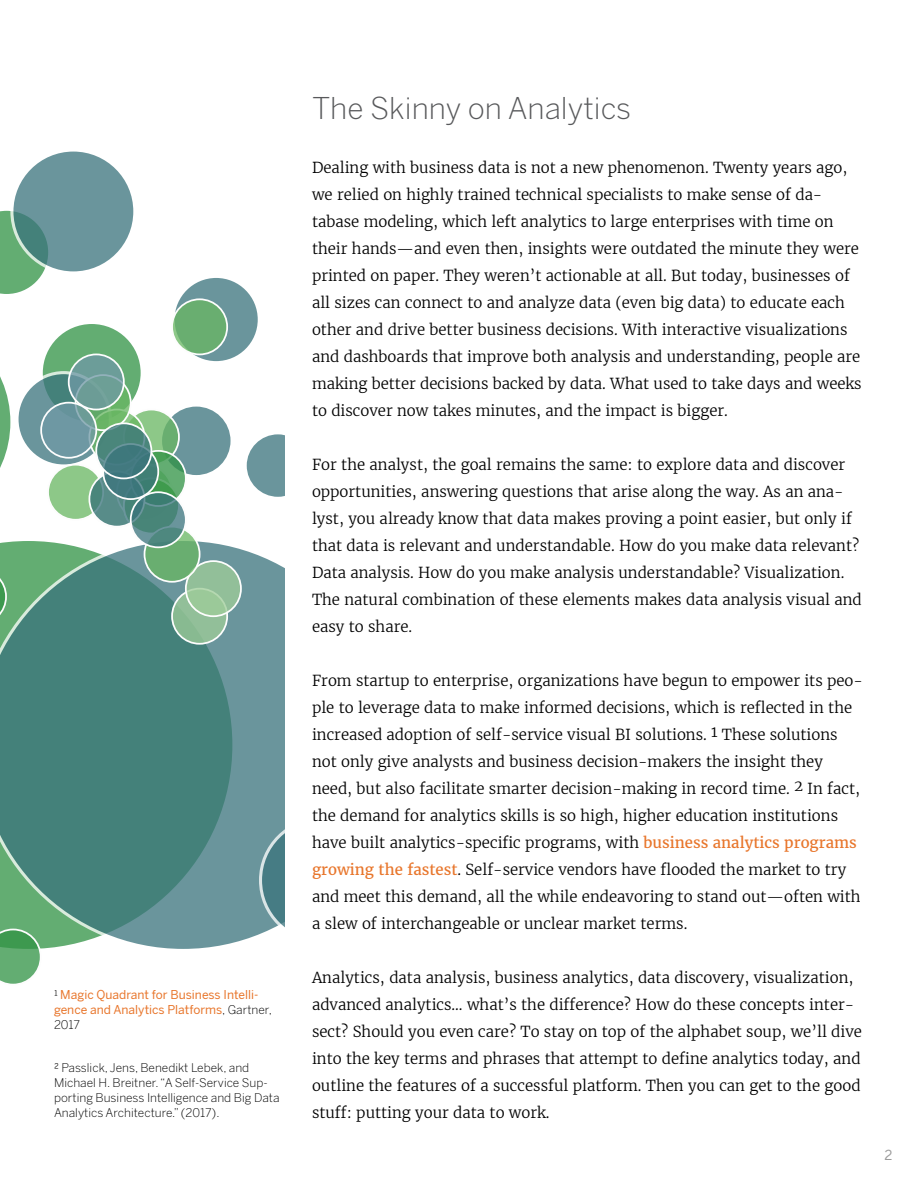
<style>
.page{position:relative;width:918px;height:1188px;background:#fff}
.page>*{position:absolute;margin:0;border:0;box-sizing:border-box;transform-origin:0 0}
.t1{font:300 30px "Benton Sans";color:#58595b}
.t2{font:300 15px/27px "Merriweather";color:#000}
.t3{font:13.5px "Benton Sans";color:#9b9b9b}
.t4{font:300 12px/15px "Benton Sans";color:#000}
.t5{font:12px/15px "Benton Sans";color:#e8762c}
.s1{font-weight:300;color:#000}
.s2{font-weight:400;color:#e8762c}
</style>
<div class="page">
<svg style="left:0;top:541px;width:284px;height:408px;background:#568d86"></svg>
<svg style="left:0;top:376px;width:11px;height:92px"></svg>
<svg style="left:41px;top:322px;width:101px;height:101px;background:#6eb37c"></svg>
<div style="left:40px;top:321px;width:104px;height:104px;border:3px solid #fff;border-radius:50%"></div>
<svg style="left:0;top:210px;width:46px;height:84px;background:#7ab987"></svg>
<svg style="left:161px;top:405px;width:71px;height:72px;background:#729aa1"></svg>
<div style="left:159px;top:404px;width:75px;height:74px;border:3px solid #fff;border-radius:50%"></div>
<svg style="left:173px;top:276px;width:86px;height:87px;background:#779ea4"></svg>
<div style="left:172px;top:275px;width:89px;height:89px;border:3px solid #fff;border-radius:50%"></div>
<svg style="left:12px;top:150px;width:123px;height:123px;background:#6b969c"></svg>
<div style="left:10px;top:148px;width:126px;height:126px;border:3px solid #fff;border-radius:50%"></div>
<svg style="left:259px;top:817px;width:25px;height:126px;background:#769da3"></svg>
<svg style="left:246px;top:434px;width:38px;height:63px"></svg>
<svg style="left:17px;top:373px;width:93px;height:93px;background:#6d999c"></svg>
<div style="left:15px;top:371px;width:97px;height:96px;border:3px solid #fff;border-radius:50%"></div>
<svg style="left:0;top:929px;width:42px;height:55px;background:#70b47e"></svg>
<svg style="left:172px;top:589px;width:55px;height:55px;background:#94c09c"></svg>
<div style="left:171px;top:588px;width:57px;height:57px;border:2px solid #fdfdfd;border-radius:50%"></div>
<svg style="left:186px;top:561px;width:55px;height:55px;background:#99c59d"></svg>
<div style="left:185px;top:560px;width:57px;height:57px;border:2px solid #fdfdfd;border-radius:50%"></div>
<svg style="left:124px;top:410px;width:55px;height:55px"></svg>
<div style="left:123px;top:409px;width:57px;height:57px;border:2px solid #fdfdfd;border-radius:50%"></div>
<svg style="left:89px;top:410px;width:56px;height:55px"></svg>
<svg style="left:76px;top:375px;width:55px;height:55px"></svg>
<div style="left:75px;top:374px;width:57px;height:57px;border:2px solid #fdfdfd;border-radius:50%"></div>
<svg style="left:172px;top:299px;width:55px;height:55px;background:#6fb176"></svg>
<div style="left:171px;top:298px;width:57px;height:57px;border:2px solid #fdfdfd;border-radius:50%"></div>
<svg style="left:48px;top:465px;width:55px;height:55px;background:#92ca8d"></svg>
<div style="left:47px;top:464px;width:57px;height:57px;border:2px solid #fdfdfd;border-radius:50%"></div>
<svg style="left:145px;top:527px;width:55px;height:55px;background:#73b379"></svg>
<div style="left:144px;top:526px;width:57px;height:57px;border:2px solid #fdfdfd;border-radius:50%"></div>
<svg style="left:131px;top:451px;width:55px;height:55px"></svg>
<div style="left:130px;top:450px;width:57px;height:57px;border:2px solid #fdfdfd;border-radius:50%"></div>
<svg style="left:89px;top:472px;width:56px;height:55px"></svg>
<div style="left:89px;top:471px;width:56px;height:57px;border:2px solid #fdfdfd;border-radius:50%"></div>
<svg style="left:103px;top:444px;width:55px;height:55px"></svg>
<div style="left:102px;top:443px;width:57px;height:57px;border:2px solid #fdfdfd;border-radius:50%"></div>
<svg style="left:131px;top:492px;width:55px;height:55px;background:#558b85"></svg>
<div style="left:130px;top:491px;width:57px;height:57px;border:2px solid #fdfdfd;border-radius:50%"></div>
<svg style="left:96px;top:423px;width:55px;height:55px;background:#4d8483"></svg>
<div style="left:95px;top:422px;width:57px;height:57px;border:2px solid #fdfdfd;border-radius:50%"></div>
<svg style="left:69px;top:354px;width:55px;height:56px;background:#74a29e"></svg>
<div style="left:68px;top:354px;width:57px;height:56px;border:2px solid #fdfdfd;border-radius:50%"></div>
<svg style="left:41px;top:403px;width:55px;height:55px;background:#739ca5"></svg>
<div style="left:40px;top:402px;width:57px;height:57px;border:2px solid #fdfdfd;border-radius:50%"></div>
<svg style="left:0;top:568px;width:7px;height:57px"></svg>
<p class="t5" style="left:54px;top:987px;width:219px"><span class="s1">1</span> Magic Quadrant for Business Intelli&shy;gence and Analytics Platforms<span class="s1">, Gartner,<br>2017</span></p>
<p class="t4" style="left:54px;top:1060px;width:227px">2 Passlick, Jens, Benedikt Lebek, and Michael H. Breitner. “A Self-Service Sup&shy;porting Business Intelligence and Big Data Analytics Architecture.” (2017).</p>
<h1 class="t1" style="left:312px;top:90px;width:321px">The Skinny on Analytics</h1>
<p class="t2" style="left:312px;top:154px;width:551px">Dealing with business data is not a new phenomenon. Twenty years ago, we relied on highly trained technical specialists to make sense of da&shy;tabase modeling, which left analytics to large enterprises with time on their hands—and even then, insights were outdated the minute they were printed on paper. They weren’t actionable at all. But today, businesses of all sizes can connect to and analyze data (even big data) to educate each other and drive better business decisions. With interactive visualizations and dashboards that improve both analysis and understanding, people are making better decisions backed by data. What used to take days and weeks to discover now takes minutes, and the impact is bigger.</p>
<p class="t2" style="left:312px;top:451px;width:551px">For the analyst, the goal remains the same: to explore data and discover opportunities, answering questions that arise along the way. As an ana&shy;lyst, you already know that data makes proving a point easier, but only if that data is relevant and understandable. How do you make data relevant?<br>Data analysis. How do you make analysis understandable? Visualization.<br>The natural combination of these elements makes data analysis visual and easy to share.</p>
<p class="t2" style="left:312px;top:667px;width:552px">From startup to enterprise, organizations have begun to empower its peo&shy;ple to leverage data to make informed decisions, which is reflected in the increased adoption of self-service visual BI solutions. 1 These solutions not only give analysts and business decision-makers the insight they need, but also facilitate smarter decision-making in record time. 2 In fact, the demand for analytics skills is so high, higher education institutions have built analytics-specific programs, with <span class="s2">business analytics programs growing the fastest</span>. Self-service vendors have flooded the market to try and meet this demand, all the while endeavoring to stand out—often with a slew of interchangeable or unclear market terms.</p>
<p class="t2" style="left:312px;top:964px;width:551px">Analytics, data analysis, business analytics, data discovery, visualization, advanced analytics… what’s the difference? How do these concepts inter&shy;sect? Should you even care? To stay on top of the alphabet soup, we’ll dive into the key terms and phrases that attempt to define analytics today, and outline the features of a successful platform. Then you can get to the good stuff: putting your data to work.</p>
<p class="t3" style="left:885px;top:1147px;width:9px">2</p>
</div>
